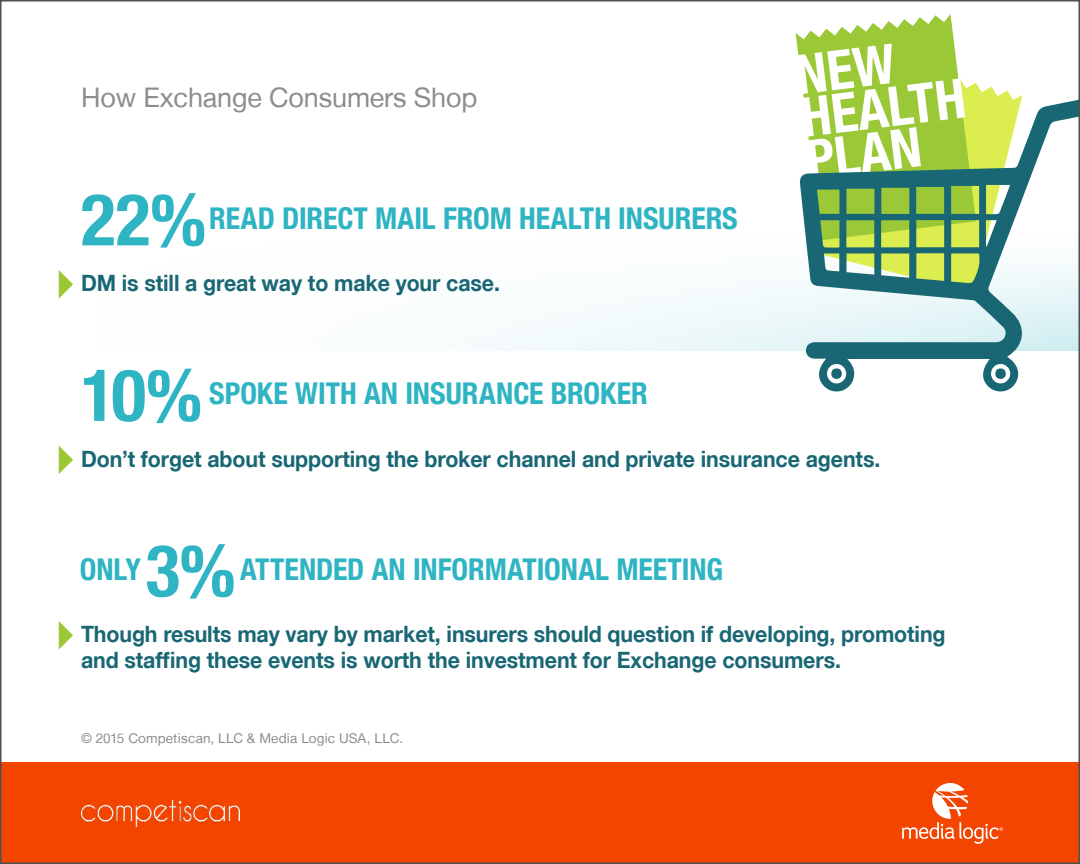
<style>
.page{position:relative;width:1080px;height:864px;background:#fff}
.page>*{position:absolute;margin:0;border:0;box-sizing:border-box;transform-origin:0 0}
.t1{font:700 condensed 72px "Helvetica Neue LT";color:#2fb4c4}
.t2{font:700 condensed 54.9px/42.9px "Helvetica Neue LT";color:#fff}
.t3{font:700 condensed 30px "Helvetica Neue LT";color:#2fb4c4}
.question{font:27px "Helvetica Neue LT";letter-spacing:-.005em;color:#8d8d8d}
.sidebar{font:700 22.5px/25.5px "Helvetica Neue LT";letter-spacing:-.005em;color:#196774;scale:.95 1}
.t4{font:13.5px "Helvetica Neue LT";letter-spacing:.01em;color:#8d8d8d}
</style>
<div class="page">
<div style="left:0;top:189px;width:1080px;height:162px;background:linear-gradient(to bottom,#fff,#f6fbfc)"></div>
<svg style="left:976px;top:83px;width:46px;height:14px"></svg>
<svg style="left:796px;top:14px;width:180px;height:226px;fill:#9bc837"></svg>
<svg style="left:799px;top:97px;width:278px;height:295px"></svg>
<div style="left:995px;top:368px;width:11px;height:11px;background:#196774;border-radius:50%"></div>
<div style="left:831px;top:368px;width:11px;height:11px;background:#196774;border-radius:50%"></div>
<svg style="left:59px;top:270px;width:14px;height:29px"></svg>
<svg style="left:59px;top:446px;width:14px;height:28px"></svg>
<svg style="left:59px;top:621px;width:14px;height:29px"></svg>
<div style="left:0;top:763px;width:1080px;height:101px;background:#f34500"></div>
<img style="left:81px;top:800px;width:159px;height:26px">
<svg style="left:902px;top:783px;width:101px;height:61px"></svg>
<p class="question" style="left:81px;top:81px;width:398px">How Exchange Consumers Shop</p>
<p class="t1" style="left:81px;top:176px;width:127px">22%</p>
<p class="t3" style="left:209px;top:200px;width:530px">READ DIRECT MAIL FROM HEALTH INSURERS</p>
<p class="sidebar" style="left:81px;top:270px;width:443px">DM is still a great way to make your case.</p>
<p class="t1" style="left:81px;top:352px;width:123px">10%</p>
<p class="t3" style="left:209px;top:376px;width:440px">SPOKE WITH AN INSURANCE BROKER</p>
<p class="t2" style="left:793px;top:53px;width:167px;rotate:-7deg">NEW<br>HEALTH<br>PLAN</p>
<p class="sidebar" style="left:81px;top:446px;width:843px">Don’t forget about supporting the broker channel and private insurance agents.</p>
<p class="t1" style="left:146px;top:527px;width:92px">3%</p>
<p class="t3" style="left:80px;top:551px;width:63px">ONLY</p>
<p class="t3" style="left:240px;top:551px;width:485px">ATTENDED AN INFORMATIONAL MEETING</p>
<p class="sidebar" style="left:81px;top:621px;width:912px">Though results may vary by market, insurers should question if developing, promoting and staffing these events is worth the investment for Exchange consumers.</p>
<p class="t4" style="left:81px;top:730px;width:324px">© 2015 Competiscan, LLC &amp; Media Logic USA, LLC.</p>
</div>
